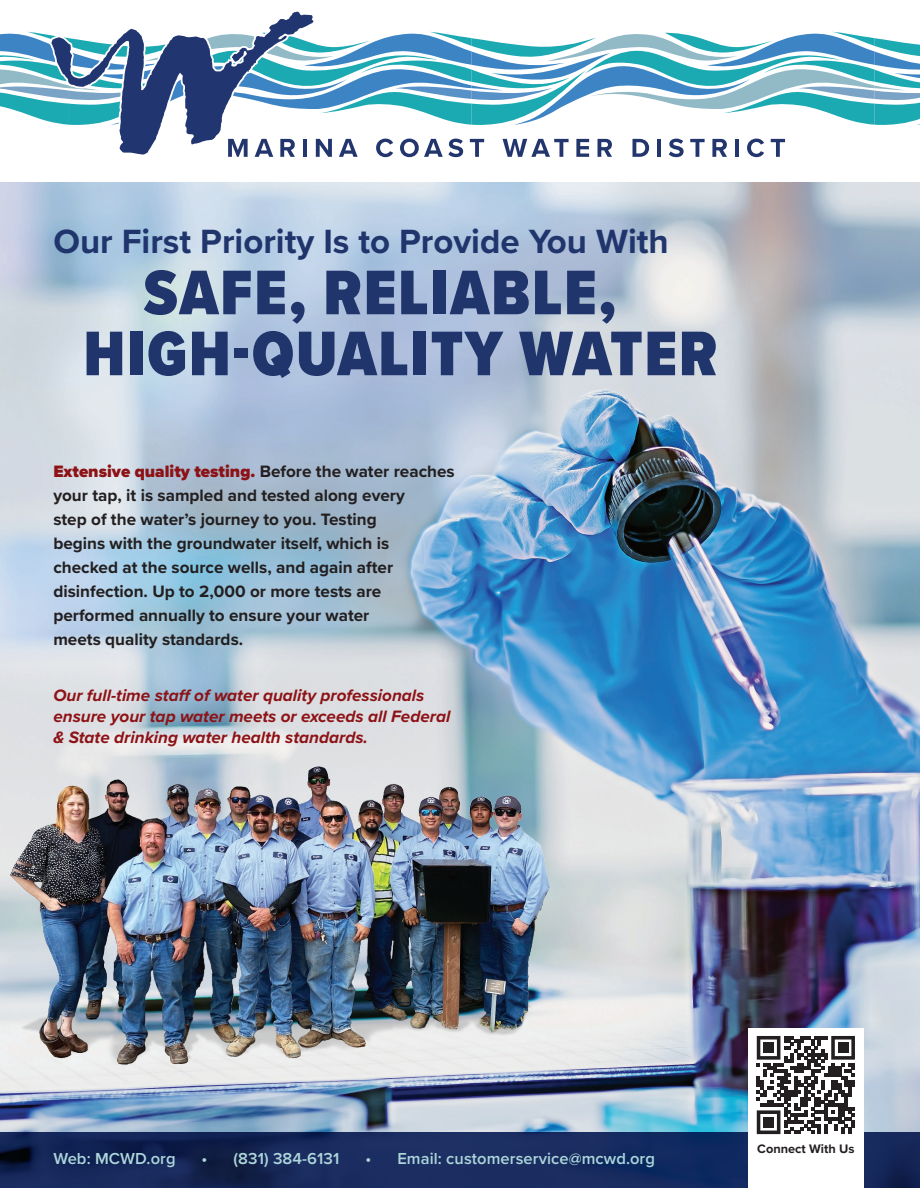
<style>
.page{position:relative;width:920px;height:1188px;background:#fff}
.page>*{position:absolute;margin:0;border:0;box-sizing:border-box;transform-origin:0 0}
.t1{font:900 65.25px/60.9px "Proxima Nova Cond";letter-spacing:.025em;color:#21356d}
.t2{font:700 34.8px "Proxima Nova";color:#21356d}
.t3{font:700 17.1px/24px "Proxima Nova";color:#231f20}
.t4{font:italic 700 17.1px/21px "Proxima Nova";color:#8d1216}
.t5{font:600 16.5px "Proxima Nova";letter-spacing:.005em;color:#add6db}
.t6{font:700 12.75px "Proxima Nova";color:#231f20}
.s1{font-weight:900;color:#8d1216}
</style>
<div class="page">
<svg style="left:0;top:11px;width:919px;height:146px"></svg>
<img style="left:0;top:183px;width:919px;height:949px">
<img style="left:5px;top:759px;width:554px;height:310px">
<svg style="left:0;top:1132px;width:919px;height:56px;background:#152759"></svg>
<div style="left:747px;top:1028px;width:116px;height:160px;background:#fff"></div>
<svg style="left:756px;top:1036px;width:98px;height:98px"></svg>
<div style="left:763px;top:1042px;width:10px;height:11px;background:#231f20"></div>
<div style="left:838px;top:1042px;width:10px;height:11px;background:#231f20"></div>
<div style="left:763px;top:1117px;width:10px;height:10px;background:#231f20"></div>
<svg style="left:916px;top:1185px;width:4px;height:3px"></svg>
<p class="t2" style="left:53px;top:216px;width:617px">Our First Priority Is to Provide You With</p>
<p class="t1" style="left:83px;top:262px;width:635px;text-indent:60px">SAFE, RELIABLE,<br>HIGH-QUALITY WATER</p>
<p class="t3" style="left:53px;top:459px;width:403px"><span class="s1">Extensive quality testing.</span> Before the water reaches your tap, it is sampled and tested along every<br>step of the water’s journey to you. Testing<br>begins with the groundwater itself, which is checked at the source wells, and again after disinfection. Up to 2,000 or more tests are performed annually to ensure your water<br>meets quality standards.</p>
<p class="t4" style="left:53px;top:684px;width:398px">Our full-time staff of water quality professionals ensure your tap water meets or exceeds all Federal &amp; State drinking water health standards.</p>
<p class="t5" style="left:53px;top:1146px;width:124px">Web: MCWD.org</p>
<p class="t5" style="left:202px;top:1146px;width:139px">• (831) 384-6131</p>
<p class="t5" style="left:365px;top:1146px;width:291px">• Email: customerservice@mcwd.org</p>
<p class="t6" style="left:757px;top:1139px;width:99px">Connect With Us</p>
</div>
